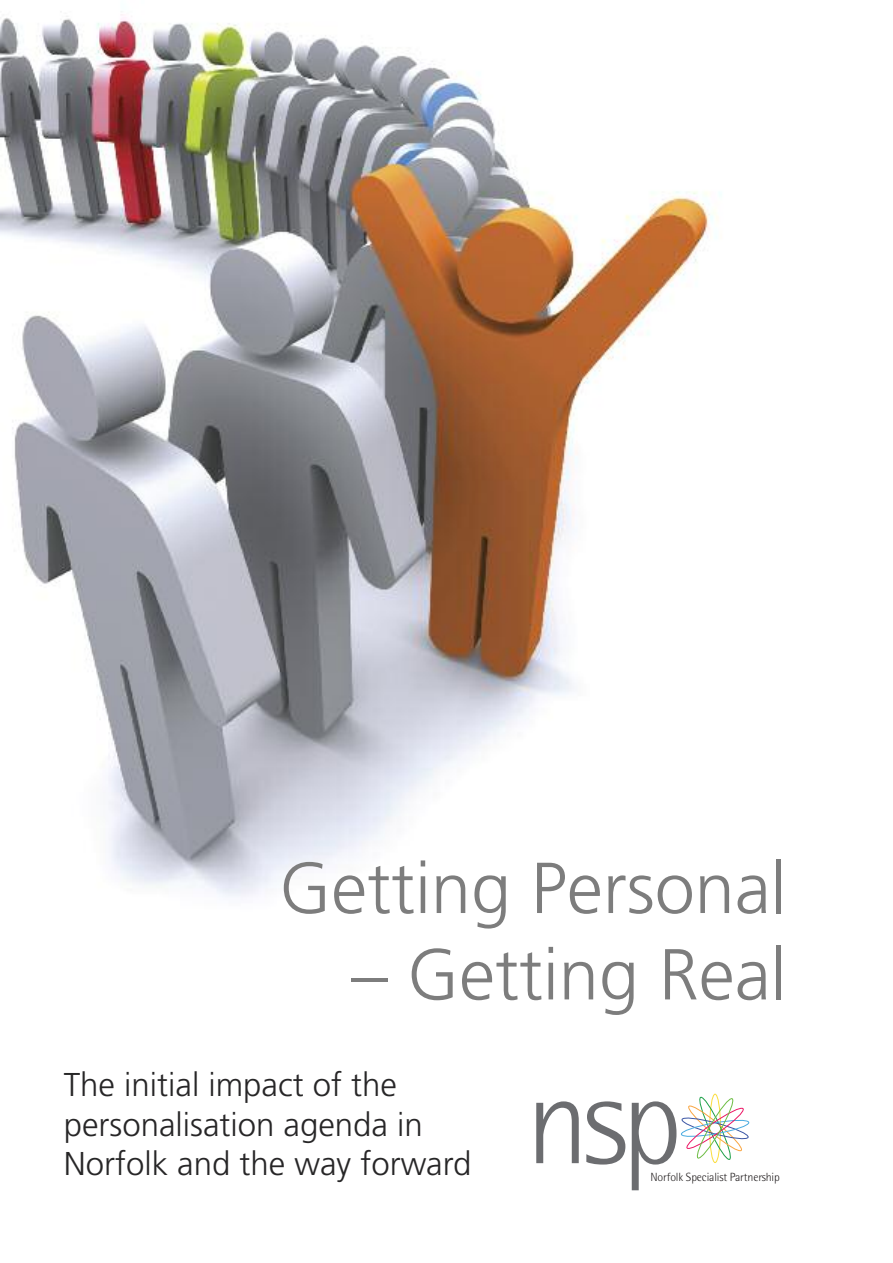
<style>
.page{position:relative;width:893px;height:1263px;background:#fff}
.page>*{position:absolute;margin:0;border:0;box-sizing:border-box;transform-origin:0 0}
.t1{font:300 126.75px "Rotis Semi Sans";color:#6c6d70}
.t2{font:300 72px "Frutiger";color:#7d7d7d}
.t3{font:300 33px/39.6px "Frutiger";color:#272627}
.t4{font:300 11.85px "Rotis Semi Sans";letter-spacing:-.01em;color:#231f20}
</style>
<div class="page">
<img style="left:0;top:14px;width:721px;height:883px">
<div style="left:709px;top:1094px;width:12px;height:69px;border:1px solid #fbdd3d;border-radius:50%"></div>
<img style="left:681px;top:1095px;width:68px;height:67px">
<h2 class="t2" style="left:279px;top:859px;width:509px">Getting Personal</h2>
<h2 class="t2" style="left:351px;top:945px;width:437px">– Getting Real</h2>
<p class="t3" style="left:64px;top:1067px;width:409px">The initial impact of the personalisation agenda in<br>Norfolk and the way forward</p>
<h1 class="t1" style="left:526px;top:1076px;width:158px">nsp</h1>
<p class="t4" style="left:650px;top:1172px;width:131px">Norfolk Specialist Partnership</p>
</div>
